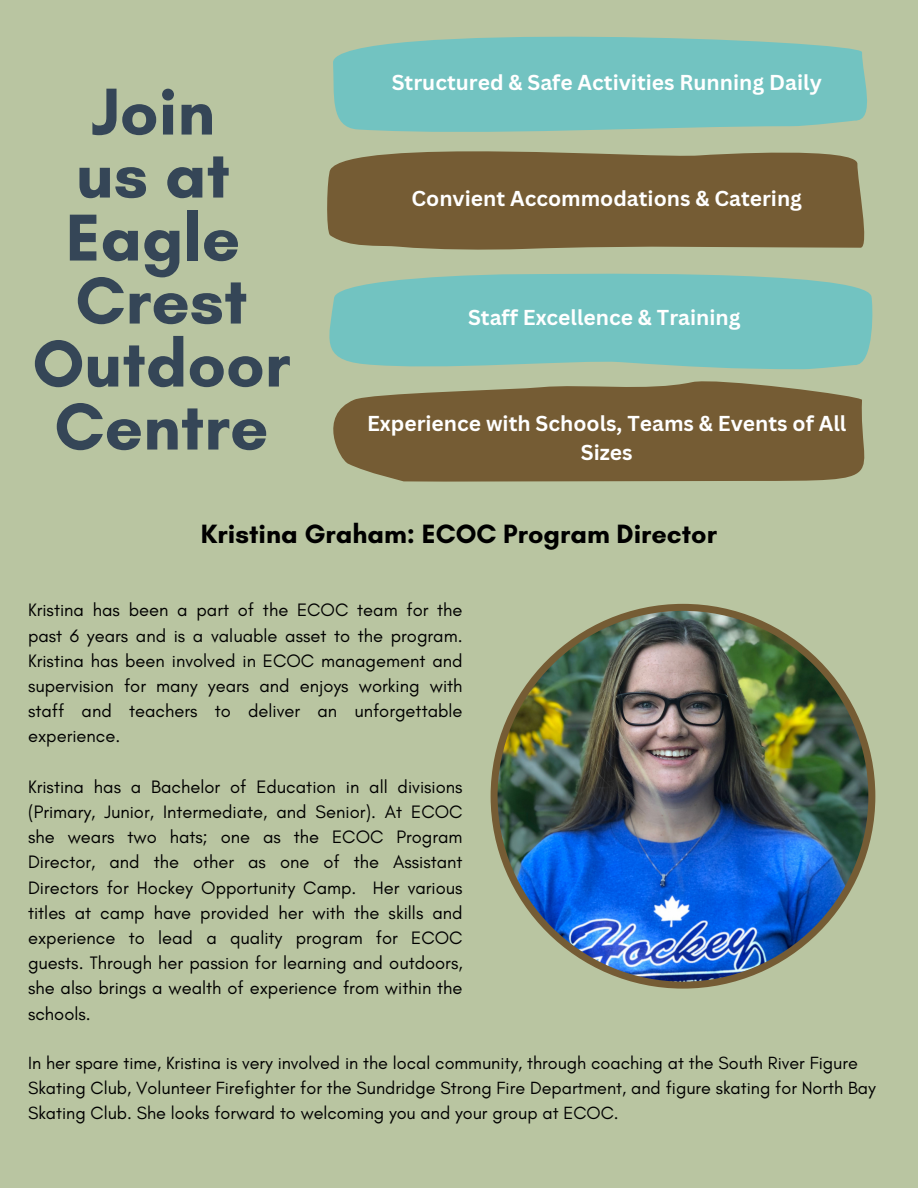
<style>
.page{position:relative;width:918px;height:1188px;background:#b9c5a1}
.page>*{position:absolute;margin:0;border:0;box-sizing:border-box;transform-origin:0 0}
.t1{font:700 67.5px/63px "Glacial Indifference";color:#354657;text-align:center}
.t2{font:700 27px "Glacial Indifference";color:#000}
.t3{font:700 21px/29.2px "Canva Sans";color:#fff;text-align:center}
.t4{font:18.3px/25.2px "Glacial Indifference";color:#000;text-align:justify}
.t5{font:18px/24.8px "Glacial Indifference";color:#000}
</style>
<div class="page">
<img style="left:491px;top:604px;width:384px;height:385px">
<svg style="left:333px;top:381px;width:532px;height:101px;background:#7c6840"></svg>
<svg style="left:329px;top:273px;width:544px;height:97px;background:#79c3bd"></svg>
<svg style="left:327px;top:151px;width:538px;height:99px;background:#79633b"></svg>
<svg style="left:333px;top:36px;width:534px;height:96px;background:#78c3bd"></svg>
<p class="t1" style="left:91px;top:79px;width:125px">Join</p>
<p class="t1" style="left:76px;top:142px;width:155px">us at</p>
<p class="t1" style="left:66px;top:205px;width:176px">Eagle</p>
<p class="t1" style="left:33px;top:268px;width:259px">Crest<br>Outdoor<br>Centre</p>
<p class="t3" style="left:392px;top:67px;width:432px">Structured &amp; Safe Activities Running Daily</p>
<p class="t3" style="left:412px;top:183px;width:392px">Convient Accommodations &amp; Catering</p>
<p class="t3" style="left:468px;top:302px;width:274px">Staff Excellence &amp; Training</p>
<p class="t3" style="left:367px;top:408px;width:481px">Experience with Schools, Teams &amp; Events of All<br>Sizes</p>
<p class="t2" style="left:201px;top:517px;width:518px">Kristina Graham: ECOC Program Director</p>
<p class="t4" style="left:28px;top:597px;width:436px">Kristina has been a part of the ECOC team for the past 6 years and is a valuable asset to the program.<br>Kristina has been involved in ECOC management and supervision for many years and enjoys working with staff and teachers to deliver an unforgettable experience.</p>
<p class="t4" style="left:28px;top:774px;width:436px">Kristina has a Bachelor of Education in all divisions (Primary, Junior, Intermediate, and Senior). At ECOC she wears two hats; one as the ECOC Program Director, and the other as one of the Assistant Directors for Hockey Opportunity Camp. Her various titles at camp have provided her with the skills and experience to lead a quality program for ECOC guests. Through her passion for learning and outdoors, she also brings a wealth of experience from within the schools.</p>
<p class="t5" style="left:28px;top:1050px;width:849px">In her spare time, Kristina is very involved in the local community, through coaching at the South River Figure<br>Skating Club, Volunteer Firefighter for the Sundridge Strong Fire Department, and figure skating for North Bay<br>Skating Club. She looks forward to welcoming you and your group at ECOC.</p>
</div>
